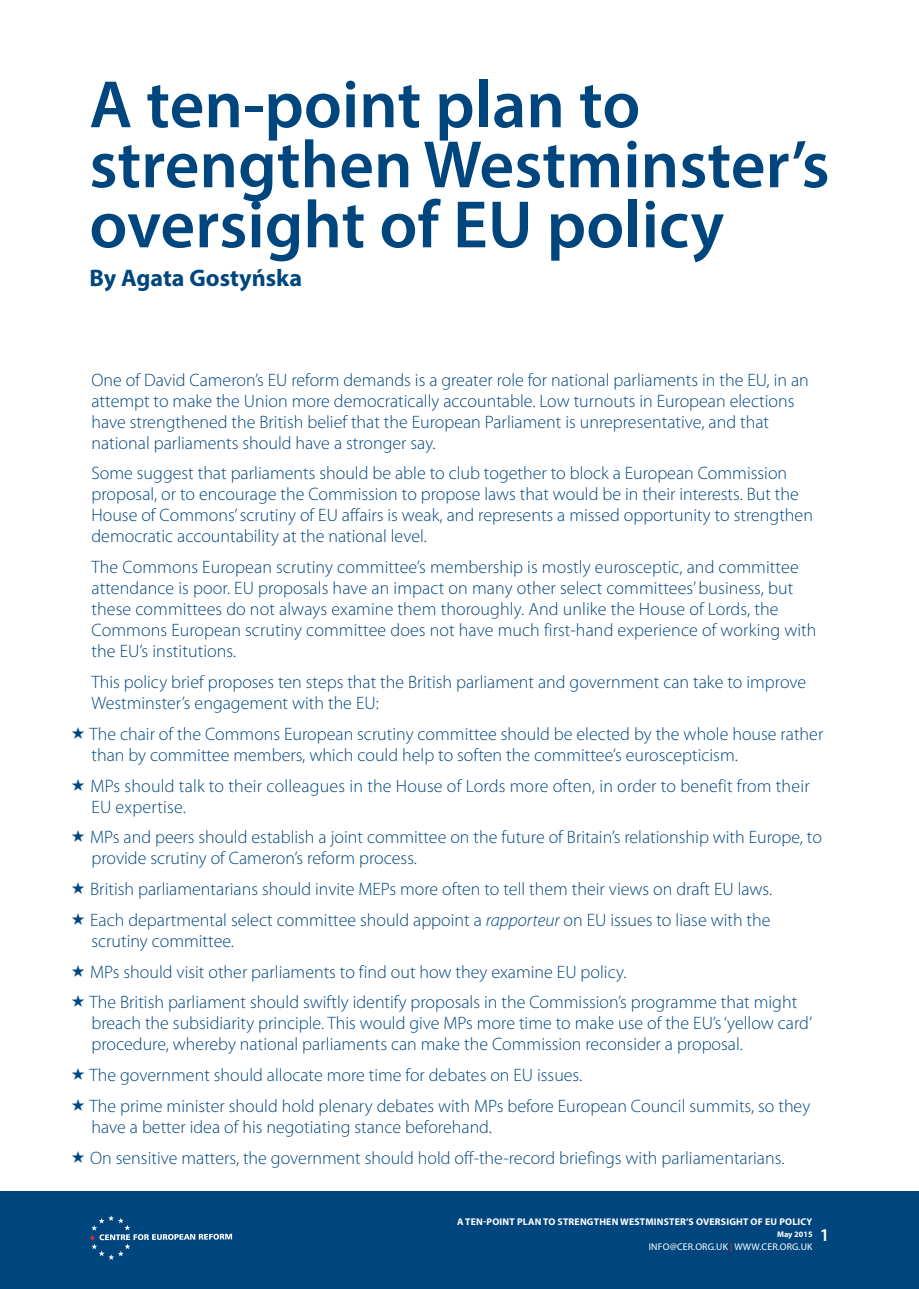
<style>
.page{position:relative;width:919px;height:1289px;background:#fff}
.page>*{position:absolute;margin:0;border:0;box-sizing:border-box;transform-origin:0 0}
.t1{font:600 67.5px/60px "Myriad Pro";color:#00467e}
.t2{font:700 24px "Myriad Pro";color:#00467e}
.t3{font:300 18px/21px "Myriad Pro";color:#00467e}
.t4{font:600 18px "Myriad Pro";color:#fff}
.t5{font:700 9.75px "Myriad Pro";letter-spacing:.02em;color:#fff}
.t6{font:9.75px "Myriad Pro";letter-spacing:.02em;color:#fff}
.t7{font:700 8.25px "Myriad Pro";color:#fff}
.s1{font-style:italic}
.s2{color:#ee2e22}
</style>
<div class="page">
<div style="left:0;top:1191px;width:918px;height:97px;background:#00467e"></div>
<svg style="left:89px;top:1215px;width:143px;height:44px"></svg>
<h1 class="t1" style="left:89px;top:73px;width:741px">A ten-point plan to strengthen Westminster’s oversight of EU policy</h1>
<h2 class="t2" style="left:89px;top:262px;width:214px">BY AGATA GOSTYŃSKA</h2>
<p class="t3" style="left:91px;top:369px;width:718px">One of David Cameron’s EU reform demands is a greater role for national parliaments in the EU, in an attempt to make the Union more democratically accountable. Low turnouts in European elections have strengthened the British belief that the European Parliament is unrepresentative, and that national parliaments should have a stronger say.</p>
<p class="t3" style="left:91px;top:462px;width:723px">Some suggest that parliaments should be able to club together to block a European Commission proposal, or to encourage the Commission to propose laws that would be in their interests. But the House of Commons’ scrutiny of EU affairs is weak, and represents a missed opportunity to strengthen democratic accountability at the national level.</p>
<p class="t3" style="left:91px;top:556px;width:726px">The Commons European scrutiny committee’s membership is mostly eurosceptic, and committee attendance is poor. EU proposals have an impact on many other select committees’ business, but these committees do not always examine them thoroughly. And unlike the House of Lords, the Commons European scrutiny committee does not have much first-hand experience of working with the EU’s institutions.</p>
<p class="t3" style="left:91px;top:671px;width:716px">This policy brief proposes ten steps that the British parliament and government can take to improve<br>Westminster’s engagement with the EU:</p>
<p class="t3" style="left:89px;top:723px;width:735px">The chair of the Commons European scrutiny committee should be elected by the whole house rather than by committee members, which could help to soften the committee’s euroscepticism.</p>
<p class="t3" style="left:90px;top:774px;width:720px">MPs should talk to their colleagues in the House of Lords more often, in order to benefit from their<br>EU expertise.</p>
<p class="t3" style="left:90px;top:826px;width:733px">MPs and peers should establish a joint committee on the future of Britain’s relationship with Europe, to provide scrutiny of Cameron’s reform process.</p>
<p class="t3" style="left:90px;top:873px;width:683px;line-height:30.8px">British parliamentarians should invite MEPs more often to tell them their views on draft EU laws.<br>Each departmental select committee should appoint a <span class="s1">rapporteur</span> on EU issues to liase with the</p>
<p class="t3" style="left:89px;top:925px;width:709px;line-height:30.8px">scrutiny committee.<br>MPs should visit other parliaments to find out how they examine EU policy.<br>The British parliament should swiftly identify proposals in the Commission’s programme that might</p>
<p class="t3" style="left:91px;top:1012px;width:722px">breach the subsidiarity principle. This would give MPs more time to make use of the EU’s ‘yellow card’ procedure, whereby national parliaments can make the Commission reconsider a proposal.</p>
<p class="t3" style="left:89px;top:1059px;width:722px;line-height:30.8px">The government should allocate more time for debates on EU issues.<br>The prime minister should hold plenary debates with MPs before European Council summits, so they</p>
<p class="t3" style="left:90px;top:1111px;width:695px;line-height:30.8px">have a better idea of his negotiating stance beforehand.<br>On sensitive matters, the government should hold off-the-record briefings with parliamentarians.</p>
<p class="t5" style="left:457px;top:1215px;width:357px">A TEN-POINT PLAN TO STRENGTHEN WESTMINSTER’S OVERSIGHT OF EU POLICY</p>
<p class="t7" style="left:777px;top:1228px;width:37px">MAY 2015</p>
<p class="t6" style="left:648px;top:1240px;width:139px">INFO@CER.ORG.UK <span class="s2">|</span> WWW.CER.ORG</p>
<p class="t6" style="left:798px;top:1240px;width:9px">.UK</p>
<p class="t4" style="left:819px;top:1223px;width:11px">1</p>
</div>
